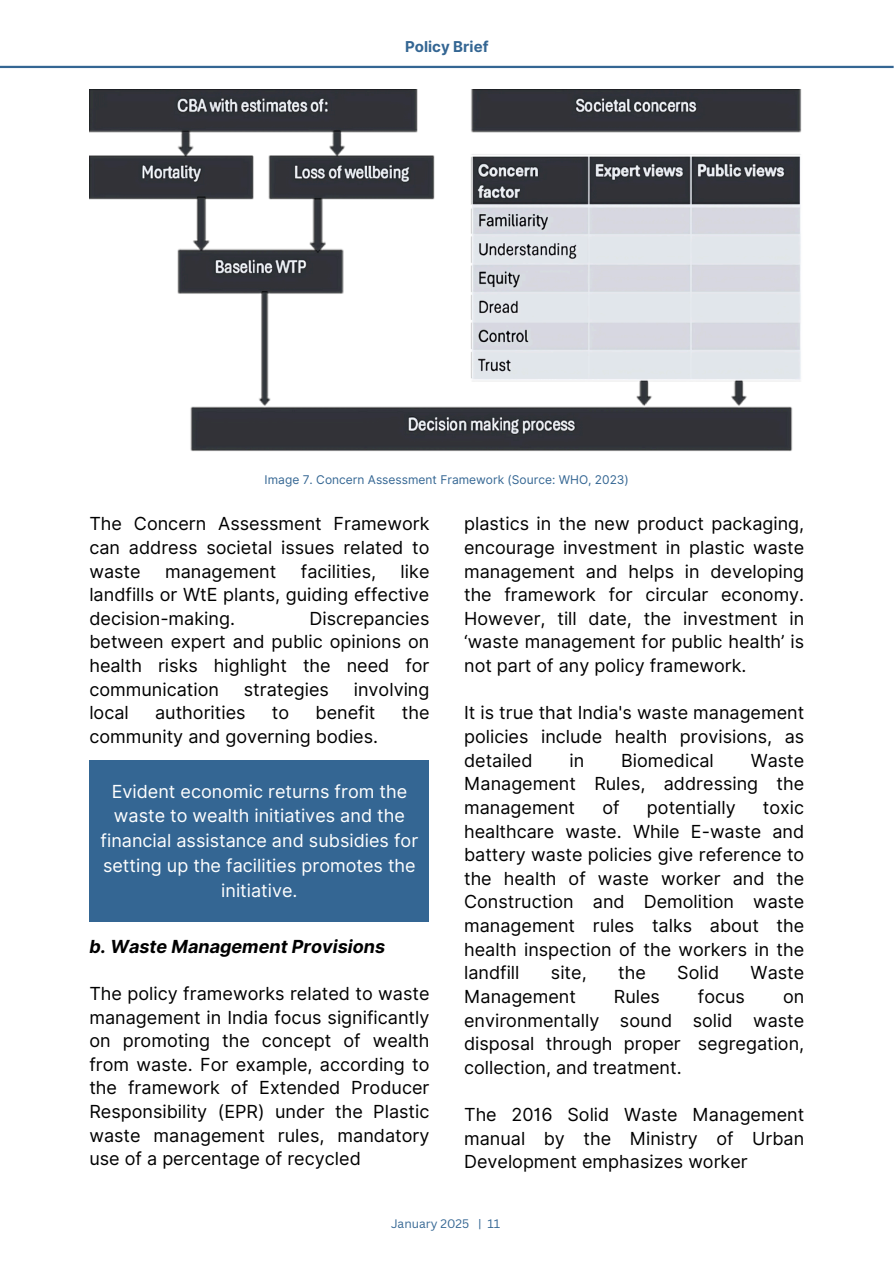
<style>
.page{position:relative;width:894px;height:1264px;background:#fff}
.page>*{position:absolute;margin:0;border:0;box-sizing:border-box;transform-origin:0 0}
.t1{font:18px/23.7px "Inter";color:#000;text-align:justify}
.t2{font:18px/24.8px "Inter";color:#fff;text-align:center}
.t3{font:italic 700 18px "Inter";color:#000}
.t4{font:700 15px "Inter";color:#346693}
.t5{font:12px "Inter";color:#346693}
.t6{font:12px "Canva Sans";color:#346693}
</style>
<div class="page">
<hr style="left:0;top:66px;width:893px;height:2px;background:#346693">
<img style="left:89px;top:89px;width:713px;height:362px">
<div style="left:89px;top:760px;width:340px;height:162px;background:#346693"></div>
<h1 class="t4" style="left:405px;top:37px;width:85px">Policy Brief</h1>
<h2 class="t5" style="left:264px;top:472px;width:366px">Image 7. Concern Assessment Framework (Source: WHO, 2023)</h2>
<h2 class="t1" style="left:89px;top:512px;width:341px">The Concern Assessment Framework can address societal issues related to waste</h2>
<h2 class="t1" style="left:165px;top:559px;width:113px">management</h2>
<h2 class="t1" style="left:301px;top:559px;width:77px">facilities,</h2>
<h2 class="t1" style="left:89px;top:559px;width:341px;text-indent:311px">like landfills or WtE plants, guiding effective decision-making.</h2>
<h2 class="t1" style="left:89px;top:606px;width:341px;text-indent:220px">Discrepancies between expert and public opinions on health risks highlight the need for communication</h2>
<h2 class="t1" style="left:244px;top:677px;width:87px">strategies</h2>
<h2 class="t1" style="left:354px;top:677px;width:77px">involving</h2>
<h2 class="t1" style="left:89px;top:701px;width:41px">local</h2>
<h2 class="t1" style="left:155px;top:701px;width:92px">authorities</h2>
<h2 class="t1" style="left:272px;top:701px;width:19px">to</h2>
<h2 class="t1" style="left:315px;top:701px;width:61px">benefit</h2>
<h2 class="t1" style="left:401px;top:701px;width:29px">the</h2>
<h2 class="t1" style="left:89px;top:724px;width:290px">community and governing bodies.</h2>
<h3 class="t2" style="left:101px;top:778px;width:319px">Evident economic returns from the waste to wealth initiatives and the financial assistance and subsidies for setting up the facilities promotes the initiative.</h3>
<h2 class="t3" style="left:89px;top:935px;width:297px">b. Waste Management Provisions</h2>
<h2 class="t1" style="left:89px;top:981px;width:341px">The policy frameworks related to waste management in India focus significantly on promoting the concept of wealth from waste. For example, according to the framework of Extended Producer Responsibility (EPR) under the Plastic waste management rules, mandatory use of a percentage of recycled</h2>
<p class="t1" style="left:464px;top:512px;width:341px">plastics in the new product packaging, encourage investment in plastic waste management and helps in developing the framework for circular economy.<br>However, till date, the investment in ‘waste management for public health’ is not part of any policy framework.</p>
<p class="t1" style="left:464px;top:701px;width:341px">It is true that India's waste management policies include health provisions, as detailed</p>
<p class="t1" style="left:569px;top:748px;width:16px">in</p>
<p class="t1" style="left:621px;top:748px;width:94px">Biomedical</p>
<p class="t1" style="left:464px;top:748px;width:341px;text-indent:286px">Waste Management Rules, addressing the management</p>
<p class="t1" style="left:602px;top:795px;width:19px">of</p>
<p class="t1" style="left:646px;top:795px;width:90px">potentially</p>
<p class="t1" style="left:464px;top:795px;width:341px;text-indent:299px">toxic healthcare waste. While E-waste and battery waste policies give reference to the health of waste worker and the Construction and Demolition waste management rules talks about the health inspection of the workers in the landfill</p>
<p class="t1" style="left:551px;top:960px;width:37px">site,</p>
<p class="t1" style="left:618px;top:960px;width:29px">the</p>
<p class="t1" style="left:677px;top:960px;width:43px">Solid</p>
<p class="t1" style="left:750px;top:960px;width:55px">Waste</p>
<p class="t1" style="left:464px;top:984px;width:113px">Management</p>
<p class="t1" style="left:613px;top:984px;width:48px">Rules</p>
<p class="t1" style="left:697px;top:984px;width:49px">focus</p>
<p class="t1" style="left:464px;top:984px;width:341px;text-indent:319px">on environmentally sound solid waste disposal through proper segregation, collection, and treatment.</p>
<p class="t1" style="left:464px;top:1102px;width:341px">The 2016 Solid Waste Management manual by the Ministry of Urban Development emphasizes worker</p>
<h2 class="t6" style="left:391px;top:1215px;width:111px">January 2025 | 11</h2>
</div>
